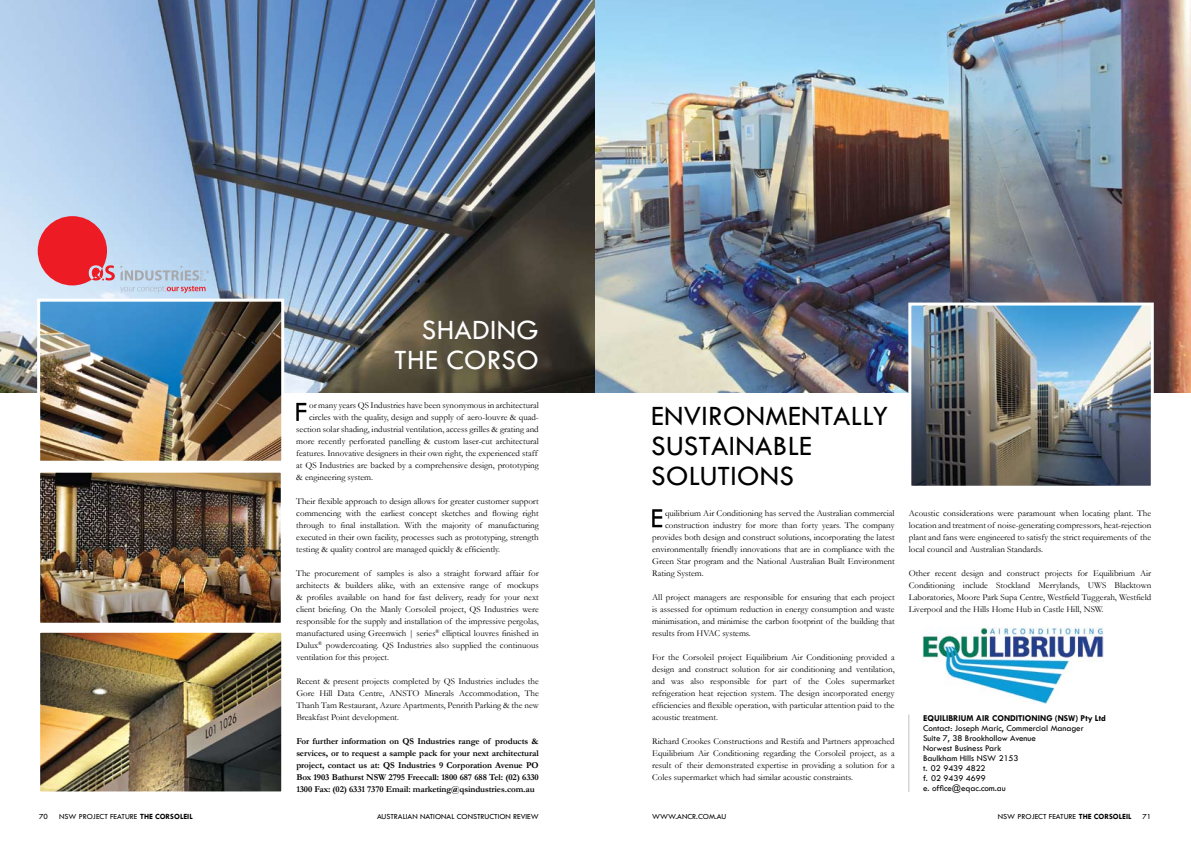
<style>
.page{position:relative;width:1191px;height:842px;background:#fff}
.page>*{position:absolute;margin:0;border:0;box-sizing:border-box;transform-origin:0 0}
.t1{font:29px/30px "Tw Cen";color:#000}
.t2{font:29px/30px "Tw Cen";letter-spacing:.01em;color:#fff;text-align:right}
.t3{font:9px/12px "Garamond";color:#000;text-align:justify}
.t4{font:700 9px/12px "Garamond";letter-spacing:-.01em;color:#000;text-align:justify}
.t5{font:9px/10px "Tw Cen";color:#000}
.t6{font:700 9px "Tw Cen";color:#000}
.t7{font:8px "Tw Cen";color:#000}
.s1{font-weight:700}
</style>
<div class="page">
<img style="left:0;top:0;width:1191px;height:392px">
<svg style="left:296px;top:403px;width:10px;height:18px"></svg>
<svg style="left:38px;top:216px;width:171px;height:77px;background:#ca9eb1"></svg>
<img style="left:41px;top:634px;width:239px;height:156px">
<div style="left:37px;top:630px;width:247px;height:164px;border:3px solid #fff"></div>
<img style="left:41px;top:474px;width:239px;height:148px">
<div style="left:37px;top:470px;width:247px;height:156px;border:3px solid #fff"></div>
<img style="left:41px;top:303px;width:239px;height:157px">
<div style="left:37px;top:299px;width:247px;height:165px;border:3px solid #fff"></div>
<svg style="left:652px;top:509px;width:10px;height:18px"></svg>
<hr style="left:908px;top:714px;width:1px;height:78px;background:#c1c2c4">
<img style="left:912px;top:307px;width:237px;height:178px">
<div style="left:908px;top:303px;width:245px;height:186px;border:3px solid #fff"></div>
<img style="left:922px;top:627px;width:181px;height:76px">
<h1 class="t2" style="left:394px;top:314px;width:146px">SHADING<br>THE CORSO</h1>
<p class="t3" style="left:309px;top:399px;width:231px">or many years QS Industries have been synonymous in architectural</p>
<p class="t3" style="left:309px;top:411px;width:231px">circles with the quality, design and supply of aero-louvre &amp; quad-</p>
<p class="t3" style="left:296px;top:423px;width:244px">section solar shading, industrial ventilation, access grilles &amp; grating and</p>
<p class="t3" style="left:296px;top:435px;width:244px">more recently perforated panelling &amp; custom laser-cut architectural</p>
<p class="t3" style="left:296px;top:447px;width:243px">features. Innovative designers in their own right, the experienced staff</p>
<p class="t3" style="left:296px;top:459px;width:244px">at QS Industries are backed by a comprehensive design, prototyping</p>
<p class="t3" style="left:296px;top:471px;width:78px">&amp; engineering system.</p>
<p class="t3" style="left:296px;top:495px;width:244px">Their flexible approach to design allows for greater customer support commencing with the earliest concept sketches and flowing right through to final installation. With the majority of manufacturing executed in their own facility, processes such as prototyping, strength testing &amp; quality control are managed quickly &amp; efficiently.</p>
<p class="t3" style="left:296px;top:567px;width:244px">The procurement of samples is also a straight forward affair for architects &amp; builders alike, with an extensive range of mockups &amp; profiles available on hand for fast delivery, ready for your next client briefing. On the Manly Corsoleil project, QS Industries were responsible for the supply and installation of the impressive pergolas, manufactured using Greenwich | series<sup>®</sup> elliptical louvres finished in Dulux<sup>®</sup> powdercoating. QS Industries also supplied the continuous ventilation for this project.</p>
<p class="t3" style="left:296px;top:675px;width:244px">Recent &amp; present projects completed by QS Industries includes the<br>Gore Hill Data Centre, Ansto</p>
<p class="t3" style="left:296px;top:687px;width:244px;text-indent:128px">Minerals Accommodation, The Thanh Tam Restaurant, Azure Apartments, Penrith Parking &amp; the new Breakfast Point development.</p>
<p class="t4" style="left:296px;top:735px;width:244px">For further information on QS Industries range of products &amp; services, or to request a sample pack for your next architectural project, contact us at: QS Industries 9 Corporation Avenue PO Box 1903 Bathurst NSW 2795 Freecall: 1800 687 688 Tel: (02) 6330<br>1300 Fax: (02) 6331 7370 Email: marketing@qsindustries.com.au</p>
<h1 class="t1" style="left:651px;top:401px;width:30px">Environmentall</h1>
<h1 class="t1" style="left:872px;top:401px;width:18px">y</h1>
<h1 class="t1" style="left:651px;top:431px;width:17px">sustainable solutions</h1>
<p class="t3" style="left:665px;top:507px;width:231px">quilibrium Air Conditioning has served the Australian commercial</p>
<p class="t3" style="left:665px;top:519px;width:231px">construction industry for more than forty years. The company</p>
<p class="t3" style="left:652px;top:531px;width:244px">provides both design and construct solutions, incorporating the latest</p>
<p class="t3" style="left:652px;top:543px;width:244px">environmentally friendly innovations that are in compliance with the</p>
<p class="t3" style="left:652px;top:555px;width:244px">Green Star program and the National Australian Built Environment</p>
<p class="t3" style="left:652px;top:567px;width:53px">Rating System.</p>
<p class="t3" style="left:652px;top:591px;width:244px">All project managers are responsible for ensuring that each project is assessed for optimum reduction in energy consumption and waste minimisation, and minimise the carbon footprint of the building that results from HVAC systems.</p>
<p class="t3" style="left:652px;top:651px;width:244px">For the Corsoleil project Equilibrium Air Conditioning provided a design and construct solution for air conditioning and ventilation, and was also responsible for part of the Coles supermarket refrigeration heat rejection system. The design incorporated energy efficiencies and flexible operation, with particular attention paid to the acoustic treatment.</p>
<p class="t3" style="left:652px;top:735px;width:244px">Richard Crookes Constructions and Restifa and Partners approached Equilibrium Air Conditioning regarding the Corsoleil project, as a result of their demonstrated expertise in providing a solution for a Coles supermarket which had similar acoustic constraints.</p>
<p class="t3" style="left:909px;top:507px;width:244px">Acoustic considerations were paramount when locating plant. The location and treatment of noise-generating compressors, heat-rejection plant and fans were engineered to satisfy the strict requirements of the local council and Australian Standards.</p>
<p class="t3" style="left:909px;top:567px;width:244px">Other recent design and construct projects for Equilibrium Air Conditioning include Stockland Merrylands, UWS Blacktown Laboratories, Moore Park Supa Centre, Westfield Tuggerah, Westfield Liverpool and the Hills Home Hub in Castle Hill, NSW.</p>
<p class="t6" style="left:923px;top:713px;width:184px">EQUILIBRIUM AIR CONDITIONING (NSW) Pty Ltd</p>
<p class="t5" style="left:923px;top:723px;width:162px">Contact: Joseph Maric, Commercial Manager<br>Suite 7, 38 Brookhollow Avenue<br>Norwest Business Park<br>Baulkham Hills NSW 2153<br>t. 02 9439 4822<br>f. 02 9439 4699<br>e. office@eqac.com.au</p>
<p class="t7" style="left:39px;top:811px;width:10px">70</p>
<p class="t7" style="left:59px;top:811px;width:135px">NSW PROJECT FEATURE <span class="s1">THE CORSOLEIL</span></p>
<p class="t7" style="left:377px;top:811px;width:163px">AUSTRALIAN NATIONAL CONSTRUCTION REVIEW</p>
<p class="t7" style="left:652px;top:811px;width:76px">WWW.ANCR.COM.AU</p>
<p class="t7" style="left:998px;top:811px;width:135px">NSW PROJECT FEATURE <span class="s1">THE CORSOLEIL</span></p>
<p class="t7" style="left:1142px;top:811px;width:10px">71</p>
</div>
